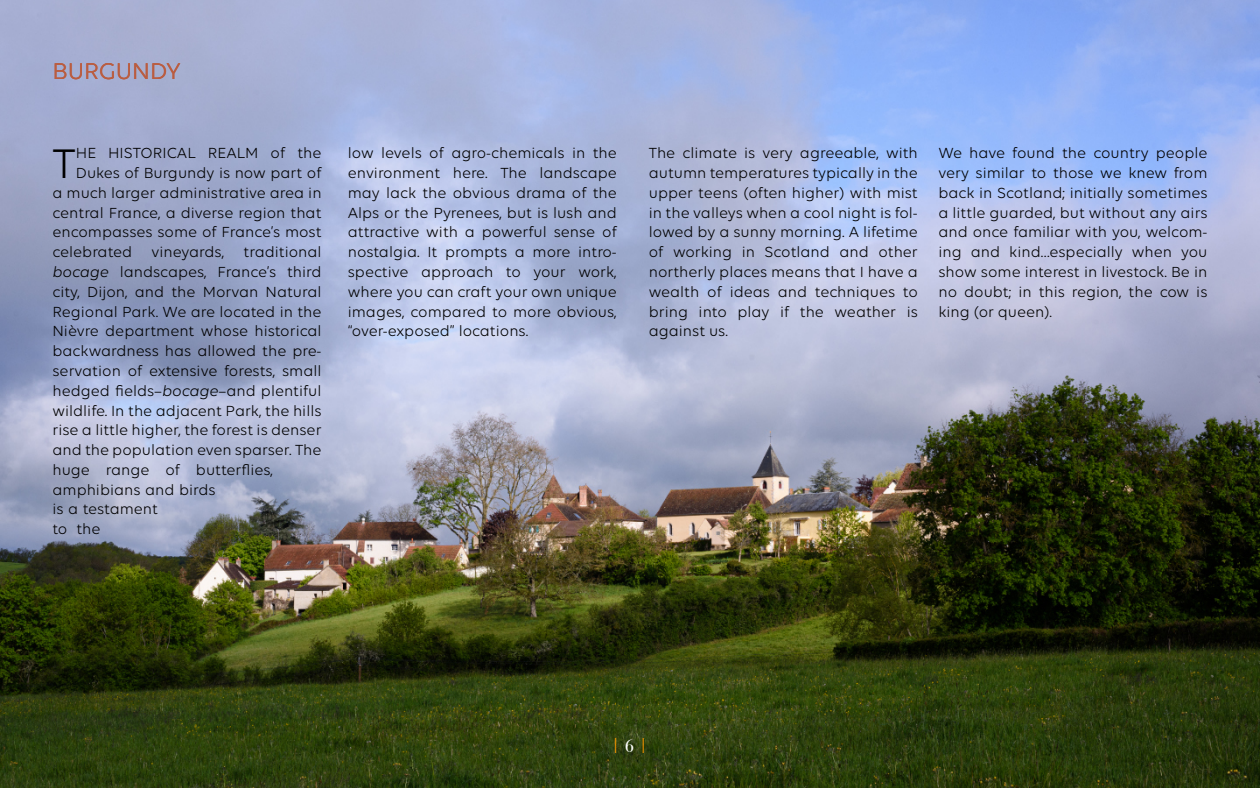
<style>
.page{position:relative;width:1260px;height:788px;background:#fff}
.page>*{position:absolute;margin:0;border:0;box-sizing:border-box;transform-origin:0 0}
.t1{font:44.45px "Volte";color:#000}
.t2{font:24.5px "Volte";color:#ba5d41}
.t3{font:17.5px "Bodoni Svty Two ITCTT Book";color:#f90}
.t4{font:17.5px "Bodoni Svty Two ITCTT Book";color:#fff}
.t5{font:15.75px/19.8px "Volte";color:#000;text-align:justify}
.s1{font-style:italic}
</style>
<div class="page">
<img style="left:0;top:0;width:1260px;height:788px">
<h2 class="t2" style="left:52px;top:61px;width:130px">BURGUNDY</h2>
<h1 class="t1" style="left:52px;top:145px;width:25px">T</h1>
<p class="t5" style="left:76px;top:144px;width:247px">HE HISTORICAL REALM of the</p>
<p class="t5" style="left:76px;top:164px;width:247px">Dukes of Burgundy is now part of</p>
<p class="t5" style="left:52px;top:184px;width:271px">a much larger administrative area in</p>
<p class="t5" style="left:52px;top:204px;width:271px">central France, a diverse region that</p>
<p class="t5" style="left:52px;top:223px;width:271px">encompasses some of France’s most</p>
<p class="t5" style="left:52px;top:243px;width:271px">celebrated vineyards, traditional</p>
<p class="t5" style="left:52px;top:263px;width:271px"><span class="s1">bocage</span> landscapes, France’s third</p>
<p class="t5" style="left:52px;top:283px;width:271px">city, Dijon, and the Morvan Natural</p>
<p class="t5" style="left:52px;top:303px;width:271px">Regional Park. We are located in the</p>
<p class="t5" style="left:52px;top:322px;width:271px">Nièvre department whose historical</p>
<p class="t5" style="left:52px;top:342px;width:271px">backwardness has allowed the pre-</p>
<p class="t5" style="left:52px;top:362px;width:271px">servation of extensive forests, small</p>
<p class="t5" style="left:52px;top:382px;width:271px">hedged fields–<span class="s1">bocage</span>–and plentiful</p>
<p class="t5" style="left:52px;top:401px;width:271px">wildlife. In the adjacent Park, the hills</p>
<p class="t5" style="left:52px;top:421px;width:271px">rise a little higher, the forest is denser</p>
<p class="t5" style="left:52px;top:441px;width:271px">and the population even sparser. The</p>
<p class="t5" style="left:52px;top:461px;width:222px">huge range of butterflies,</p>
<p class="t5" style="left:52px;top:481px;width:165px">amphibians and birds</p>
<p class="t5" style="left:52px;top:500px;width:107px">is a testament</p>
<p class="t5" style="left:52px;top:520px;width:49px">to the</p>
<p class="t5" style="left:348px;top:144px;width:271px">low levels of agro-chemicals in the environment here. The landscape may lack the obvious drama of the Alps or the Pyrenees, but is lush and attractive with a powerful sense of nostalgia. It prompts a more intro&shy;spective approach to your work, where you can craft your own unique images, compared to more obvious, “over-exposed” locations.</p>
<p class="t5" style="left:649px;top:144px;width:271px">The climate is very agreeable, with autumn temperatures typically in the upper teens (often higher) with mist in the valleys when a cool night is fol&shy;lowed by a sunny morning. A lifetime of working in Scotland and other northerly places means that I have a wealth of ideas and techniques to bring into play if the weather is against us.</p>
<p class="t5" style="left:938px;top:144px;width:271px">We have found the country people very similar to those we knew from back in Scotland; initially sometimes a little guarded, but without any airs and once familiar with you, welcom&shy;ing and kind…especially when you show some interest in livestock. Be in no doubt; in this region, the cow is king (or queen).</p>
<p class="t3" style="left:611px;top:733px;width:38px">| |</p>
<p class="t4" style="left:625px;top:735px;width:11px">6</p>
</div>
